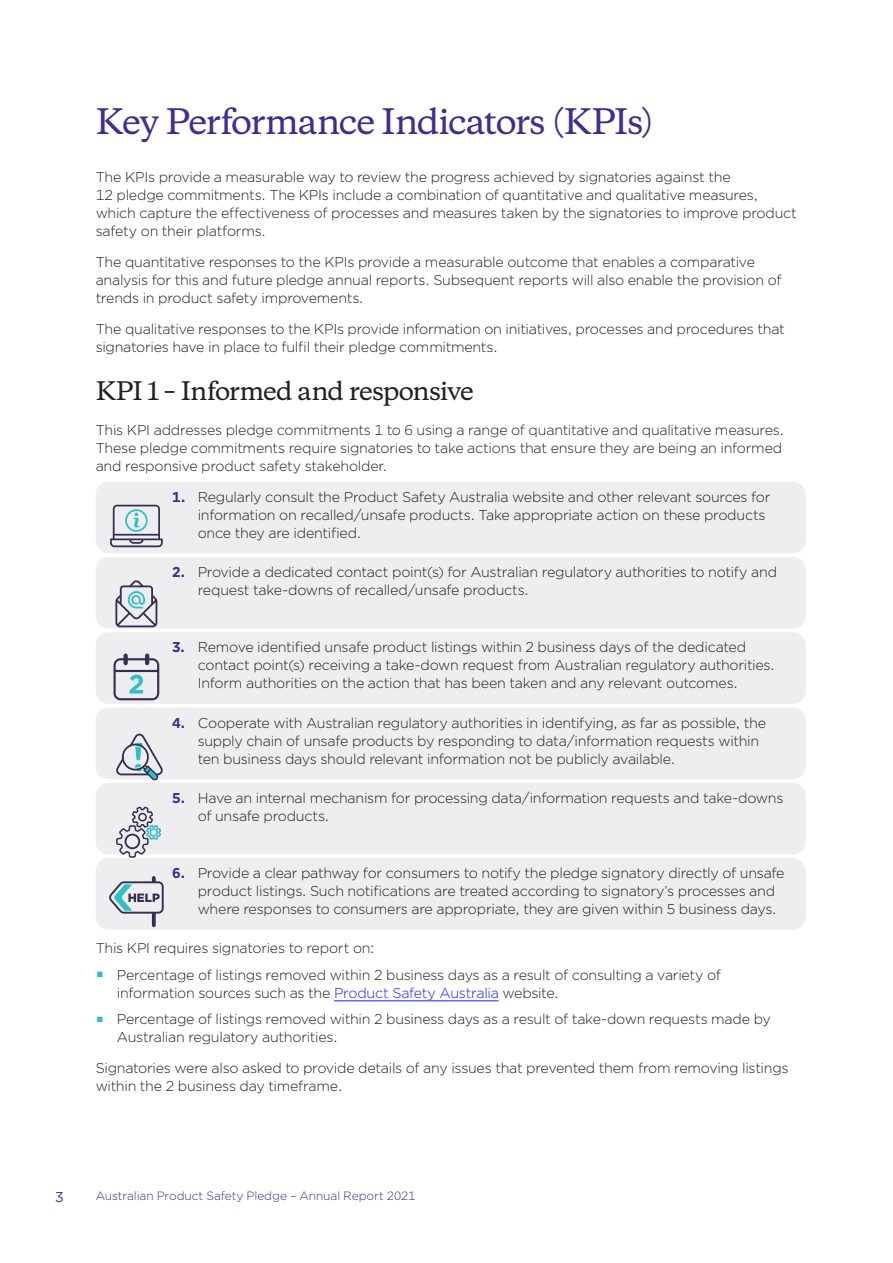
<style>
.page{position:relative;width:893px;height:1263px;background:#fff}
.page>*{position:absolute;margin:0;border:0;box-sizing:border-box;transform-origin:0 0}
._02_Heading_1{font:500 33px "Copernicus";letter-spacing:-.04em;color:#3a2f92}
._02_Heading_2{font:500 24px "Copernicus";letter-spacing:-.04em;color:#231f20}
._01_Body_text{font:300 14.25px/18px "Gotham";letter-spacing:-.02em;color:#231f20}
._01_Body_bullet{font:300 14.25px/18px "Gotham";letter-spacing:-.02em;color:#231f20}
.t1{font:14.25px "Gotham";color:#3a2f92}
.t2{font:300 12px "Gotham";letter-spacing:-.01em;color:#3a2f92}
.s1{font-weight:700;color:#3a2f92}
.s2{color:#1922fb}
</style>
<div class="page">
<div style="left:96px;top:482px;width:710px;height:71px;background:#eeedf0;border-radius:13px"></div>
<div style="left:96px;top:557px;width:710px;height:72px;background:#eeedf0;border-radius:13px"></div>
<div style="left:96px;top:632px;width:710px;height:72px;background:#eeedf0;border-radius:13px"></div>
<div style="left:96px;top:708px;width:710px;height:71px;background:#eeedf0;border-radius:13px"></div>
<div style="left:96px;top:783px;width:710px;height:71px;background:#eeedf0;border-radius:13px"></div>
<div style="left:96px;top:858px;width:710px;height:72px;background:#eeedf0;border-radius:13px"></div>
<hr style="left:334px;top:1000px;width:165px;height:1px;background:#1922fb">
<svg style="left:110px;top:505px;width:53px;height:42px"></svg>
<svg style="left:115px;top:580px;width:42px;height:47px"></svg>
<svg style="left:114px;top:653px;width:45px;height:47px"></svg>
<svg style="left:116px;top:734px;width:47px;height:47px"></svg>
<svg style="left:116px;top:806px;width:45px;height:52px"></svg>
<svg style="left:109px;top:876px;width:55px;height:51px"></svg>
<h1 class="_02_Heading_1" style="left:96px;top:93px;width:559px">Key Performance Indicators (KPIs)</h1>
<p class="_01_Body_text" style="left:96px;top:168px;width:703px">The KPIs provide a measurable way to review the progress achieved by signatories against the<br>12 pledge commitments. The KPIs include a combination of quantitative and qualitative measures, which capture the effectiveness of processes and measures taken by the signatories to improve product safety on their platforms.</p>
<p class="_01_Body_text" style="left:96px;top:252px;width:687px">The quantitative responses to the KPIs provide a measurable outcome that enables a comparative analysis for this and future pledge annual reports. Subsequent reports will also enable the provision of trends in product safety improvements.</p>
<p class="_01_Body_text" style="left:96px;top:319px;width:691px">The qualitative responses to the KPIs provide information on initiatives, processes and procedures that signatories have in place to fulfil their pledge commitments.</p>
<h2 class="_02_Heading_2" style="left:96px;top:370px;width:380px">KPI 1 – Informed and responsive</h2>
<p class="_01_Body_text" style="left:96px;top:420px;width:690px">This KPI addresses pledge commitments 1 to 6 using a range of quantitative and qualitative measures.<br>These pledge commitments require signatories to take actions that ensure they are being an informed and responsive product safety stakeholder.</p>
<p class="_01_Body_text" style="left:198px;top:487px;width:574px;text-indent:-26px"><span class="s1">1.</span> Regularly consult the Product Safety Australia website and other relevant sources for information on recalled/unsafe products. Take appropriate action on these products once they are identified.</p>
<p class="_01_Body_text" style="left:198px;top:562px;width:581px;text-indent:-26px"><span class="s1">2.</span> Provide a dedicated contact point(s) for Australian regulatory authorities to notify and request take-downs of recalled/unsafe products.</p>
<p class="_01_Body_text" style="left:198px;top:638px;width:579px;text-indent:-26px"><span class="s1">3.</span> Remove identified unsafe product listings within 2 business days of the dedicated contact point(s) receiving a take-down request from Australian regulatory authorities.<br>Inform authorities on the action that has been taken and any relevant outcomes.</p>
<p class="_01_Body_text" style="left:198px;top:713px;width:570px;text-indent:-26px"><span class="s1">4.</span> Cooperate with Australian regulatory authorities in identifying, as far as possible, the supply chain of unsafe products by responding to data/information requests within ten business days should relevant information not be publicly available.</p>
<p class="_01_Body_text" style="left:198px;top:788px;width:587px;text-indent:-26px"><span class="s1">5.</span> Have an internal mechanism for processing data/information requests and take-downs of unsafe products.</p>
<p class="_01_Body_text" style="left:198px;top:864px;width:588px;text-indent:-26px"><span class="s1">6.</span> Provide a clear pathway for consumers to notify the pledge signatory directly of unsafe product listings. Such notifications are treated according to signatory’s processes and where responses to consumers are appropriate, they are given within 5 business days.</p>
<p class="_01_Body_text" style="left:96px;top:939px;width:280px">This KPI requires signatories to report on:</p>
<p class="_01_Body_bullet" style="left:117px;top:965px;width:606px">Percentage of listings removed within 2 business days as a result of consulting a variety of information sources such as the <span class="s2">Product Safety Australia</span> website.</p>
<p class="_01_Body_bullet" style="left:117px;top:1010px;width:655px">Percentage of listings removed within 2 business days as a result of take-down requests made by<br>Australian regulatory authorities.</p>
<p class="_01_Body_text" style="left:96px;top:1059px;width:694px">Signatories were also asked to provide details of any issues that prevented them from removing listings within the 2 business day timeframe.</p>
<p class="t1" style="left:55px;top:1188px;width:10px">3</p>
<p class="t2" style="left:96px;top:1188px;width:321px">Australian Product Safety Pledge – Annual Report 2021</p>
</div>
